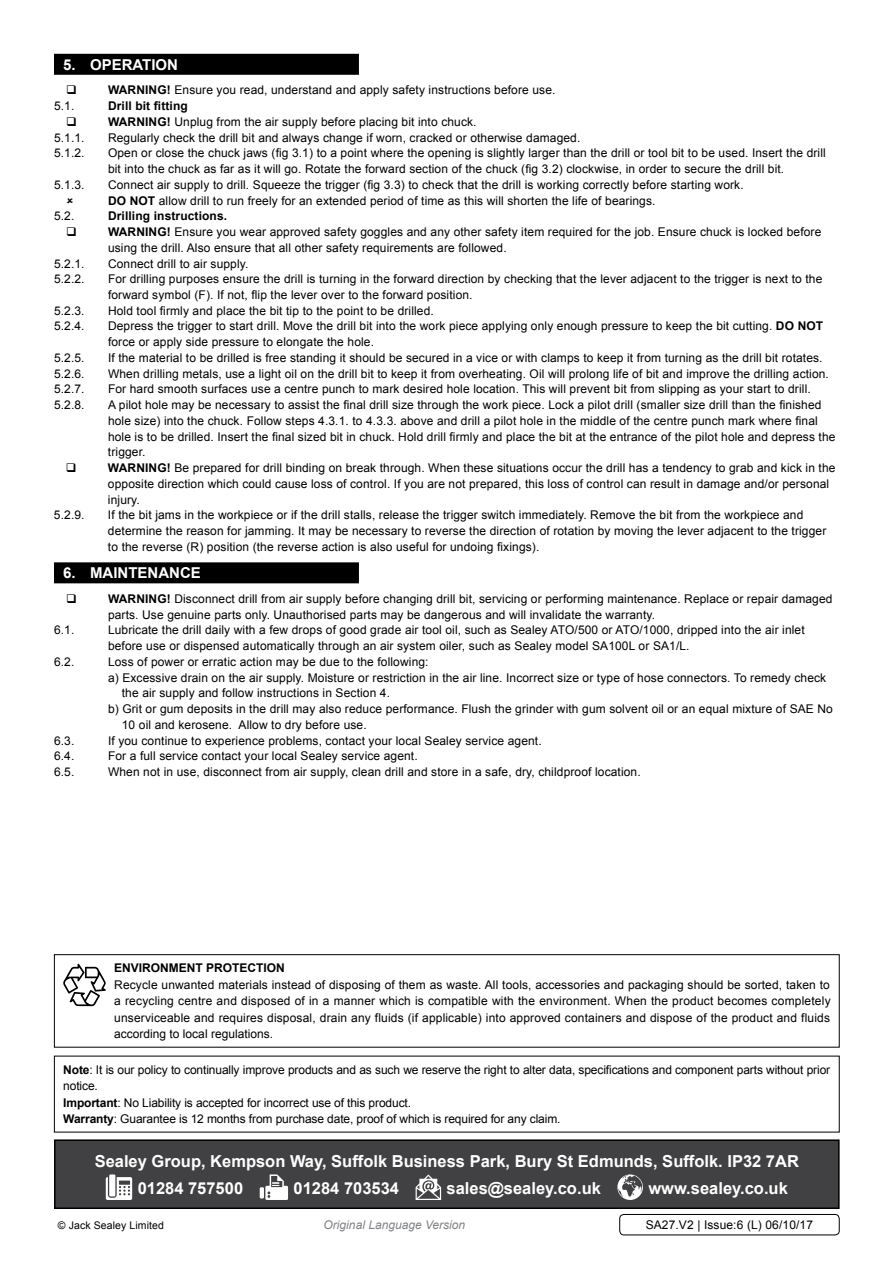
<style>
.page{position:relative;width:893px;height:1263px;background:#fff}
.page>*{position:absolute;margin:0;border:0;box-sizing:border-box;transform-origin:0 0}
.t1{font:700 16.5px/26.7px "Arial";color:#fff}
.t2{font:700 15px "Arial";color:#fff}
.t3{font:12px/15.8px "Arial";letter-spacing:.01em;color:#000}
.t4{font:12px/16.5px "Arial";letter-spacing:-.01em;color:#000}
.t5{font:italic 12px "Arial";color:#808285}
.t6{font:700 12px "Arial";color:#000}
.t7{font:10.5px "Arial";letter-spacing:.01em;color:#000}
.s1{font-weight:700}
</style>
<div class="page">
<div style="left:54px;top:54px;width:305px;height:21px;background:#000"></div>
<div style="left:54px;top:562px;width:305px;height:21px;background:#000"></div>
<div style="left:619px;top:1214px;width:221px;height:21px;border:1px solid #000;border-radius:4px"></div>
<div style="left:55px;top:1140px;width:784px;height:68px;background:#414042"></div>
<svg style="left:106px;top:1177px;width:26px;height:23px"></svg>
<div style="left:109px;top:1174px;width:6px;height:22px;background:#fff"></div>
<hr style="left:260px;top:1187px;width:4px;height:11px;background:#fff">
<svg style="left:265px;top:1174px;width:23px;height:26px"></svg>
<svg style="left:416px;top:1174px;width:25px;height:26px"></svg>
<svg style="left:617px;top:1174px;width:26px;height:26px"></svg>
<div style="left:54px;top:1139px;width:786px;height:70px;border:2px solid #000"></div>
<div style="left:54px;top:954px;width:786px;height:93px;border:1px solid #000"></div>
<svg style="left:63px;top:964px;width:43px;height:42px"></svg>
<p class="t2" style="left:63px;top:54px;width:104px">5. operation</p>
<p class="t3" style="left:108px;top:82px;width:449px"><span class="s1">WARNING!</span> Ensure you read, understand and apply safety instructions before use.</p>
<p class="t3" style="left:54px;top:98px;width:22px">5.1.</p>
<p class="t3" style="left:108px;top:98px;width:370px"><span class="s1">Drill bit fitting<br>WARNING!</span> U nplug from the air supply before placing bit into chuck.</p>
<p class="t3" style="left:54px;top:130px;width:43px">5.1.1. R</p>
<p class="t3" style="left:117px;top:130px;width:465px">egularly check the drill bit and always change if worn, cracked or otherwise damaged.</p>
<p class="t3" style="left:54px;top:145px;width:32px">5.1.2.</p>
<p class="t3" style="left:108px;top:145px;width:719px">Open or close the chuck jaws (fig 3.1) to a point where the opening is slightly larger than the drill or tool bit to be used. Insert the drill bit into the chuck as far as it will go. Rotate the forward section of the chuck (fig 3.2) clockwise, in order to secure the drill bit.</p>
<p class="t3" style="left:54px;top:177px;width:32px">5.1.3.</p>
<p class="t3" style="left:108px;top:177px;width:637px">Connect air supply to drill. Squeeze the trigger (fig 3.3) to check that the drill is working correctly before starting work.<br><span class="s1">DO NOT</span> allow drill to run freely for an extended period of time as this will shorten the life of bearings.</p>
<p class="t3" style="left:54px;top:208px;width:22px">5.2.</p>
<p class="t3" style="left:108px;top:208px;width:715px"><span class="s1">Drilling instructions.<br>WARNING!</span> Ensure you wear approved safety goggles and any other safety item required for the job. Ensure chuck is locked before using the drill. Also ensure that all other safety requirements are followed.</p>
<p class="t3" style="left:54px;top:256px;width:43px">5.2.1. C</p>
<p class="t3" style="left:117px;top:256px;width:133px">onnect drill to air supply.</p>
<p class="t3" style="left:54px;top:271px;width:32px">5.2.2.</p>
<p class="t3" style="left:108px;top:271px;width:716px">For drilling purposes ensure the drill is turning in the forward direction by checking that the lever adjacent to the trigger is next to the forward symbol (F). If not, flip the lever over to the forward position.</p>
<p class="t3" style="left:54px;top:303px;width:32px">5.2.3.</p>
<p class="t3" style="left:108px;top:303px;width:327px">Hold tool firmly and place the bit tip to the point to be drilled.</p>
<p class="t3" style="left:54px;top:318px;width:43px">5.2.4. D</p>
<p class="t3" style="left:108px;top:318px;width:717px;text-indent:9px">epress the trigger to start drill. Move the drill bit into the work piece applying only enough pressure to keep the bit cutting. <span class="s1">DO NOT </span>force or apply side pressure to elongate the hole.</p>
<p class="t3" style="left:54px;top:350px;width:41px">5.2.5. I</p>
<p class="t3" style="left:111px;top:350px;width:713px">f the material to be drilled is free standing it should be secured in a vice or with clamps to keep it from turning as the drill bit rotates.</p>
<p class="t3" style="left:54px;top:366px;width:32px">5.2.6.</p>
<p class="t3" style="left:108px;top:366px;width:722px">When drilling metals, use a light oil on the drill bit to keep it from overheating. Oil will prolong life of bit and improve the drilling action.</p>
<p class="t3" style="left:54px;top:381px;width:43px">5.2.7. F</p>
<p class="t3" style="left:115px;top:381px;width:697px">or hard smooth surfaces use a centre punch to mark desired hole location. This will prevent bit from slipping as your start to drill.</p>
<p class="t3" style="left:54px;top:397px;width:32px">5.2.8.</p>
<p class="t3" style="left:108px;top:397px;width:729px">A pilot hole may be necessary to assist the final drill size through the work piece. Lock a pilot drill (smaller size drill than the finished hole size) into the chuck. Follow steps 4.3.1. to 4.3.3. above and drill a pilot hole in the middle of the centre punch mark where final hole is to be drilled. Insert the final sized bit in chuck. Hold drill firmly and place the bit at the entrance of the pilot hole and depress the trigger.<br><span class="s1">WARNING!</span> Be prepared for drill binding on break through. When these situations occur the drill has a tendency to grab and kick in the opposite direction which could cause loss of control. If you are not prepared, this loss of control can result in damage and/or personal injury.</p>
<p class="t3" style="left:54px;top:507px;width:32px">5.2.9.</p>
<p class="t3" style="left:108px;top:507px;width:720px">If the bit jams in the workpiece or if the drill stalls, release the trigger switch immediately. Remove the bit from the workpiece and determine the reason for jamming. It may be necessary to reverse the direction of rotation by moving the lever adjacent to the trigger to the reverse (R) position (the reverse action is also useful for undoing fixings).</p>
<p class="t2" style="left:63px;top:563px;width:139px">6. maintenance</p>
<p class="t3" style="left:108px;top:591px;width:726px"><span class="s1">WARNING!</span> Disconnect drill from air supply before changing drill bit, servicing or performing maintenance. Replace or repair damaged parts. Use genuine parts only. U nauthorised parts may be dangerous and will invalidate the warranty.</p>
<p class="t3" style="left:54px;top:622px;width:22px">6.1.</p>
<p class="t3" style="left:108px;top:622px;width:698px">Lubricate the drill daily with a few drops of good grade air tool oil, such as Sealey ATO/500 or ATO/1000, dripped into the air inlet before use or dispensed automatically through an air system oiler, such as Sealey model SA100L or SA1/L.</p>
<p class="t3" style="left:54px;top:654px;width:47px">6.2. L</p>
<p class="t3" style="left:115px;top:654px;width:315px">oss of power or erratic action may be due to the following:</p>
<p class="t3" style="left:108px;top:670px;width:720px">a) Excessive drain on the air supply. Moisture or restriction in the air line. I ncorrect size or type of hose connectors. To remedy check</p>
<p class="t3" style="left:122px;top:685px;width:270px">the air supply and follow instructions in Section 4.</p>
<p class="t3" style="left:108px;top:701px;width:726px">b) Grit or gum deposits in the drill may also reduce performance. Flush the grinder with gum solvent oil or an equal mixture of SAE No</p>
<p class="t3" style="left:122px;top:717px;width:246px">10 oil and kerosene. Allow to dry before use.</p>
<p class="t3" style="left:54px;top:733px;width:38px">6.3. I</p>
<p class="t3" style="left:111px;top:733px;width:432px">f you continue to experience problems, contact your local Sealey service agent.</p>
<p class="t3" style="left:54px;top:748px;width:40px">6.4. F</p>
<p class="t3" style="left:115px;top:748px;width:304px">or a full service contact your local Sealey service agent.</p>
<p class="t3" style="left:54px;top:764px;width:22px">6.5.</p>
<p class="t3" style="left:108px;top:764px;width:534px">When not in use, disconnect from air supply, clean drill and store in a safe, dry, childproof location.</p>
<p class="t6" style="left:114px;top:960px;width:162px">Environ ment Protection</p>
<p class="t3" style="left:114px;top:976px;width:718px;line-height:16.5px;text-align:justify">Recycle unwanted materials instead of disposing of them as waste. All tools, accessories and packaging should be sorted, taken to a recycling centre and disposed of in a manner which is compatible with the environment. When the product becomes completely unserviceable and requires disposal, drain any fluids (if applicable) into approved containers and dispose of the product and fluids according to local regulations.</p>
<p class="t4" style="left:63px;top:1061px;width:769px"><span class="s1">Note</span>: It is our policy to continually improve products and as such we reserve the right to alter data, specifications and component parts without prior notice.<br><span class="s1">Important</span>: No Liability is accepted for incorrect use of this product.<br><span class="s1">Warranty</span>: Guarantee is 12 months from purchase date, proof of which is required for any claim.</p>
<h1 class="t1" style="left:138px;top:1148px;width:651px;text-indent:-43px">Sealey Group, Kempson Way, Suffolk Business Park, Bury St Edmunds, Suffolk. IP32 7AR<br>01284 757500</h1>
<h1 class="t1" style="left:294px;top:1175px;width:107px">01284 703534</h1>
<h1 class="t1" style="left:447px;top:1175px;width:156px">sales@sealey.co.uk</h1>
<h1 class="t1" style="left:648px;top:1175px;width:141px">www.sealey.co.uk</h1>
<p class="t7" style="left:58px;top:1218px;width:108px">© Jack Sealey Limited</p>
<p class="t5" style="left:324px;top:1217px;width:143px">Original Language Version</p>
<p class="t3" style="left:646px;top:1217px;width:169px">SA27.V2 | Issue:6 (L) 06/10/17</p>
</div>
